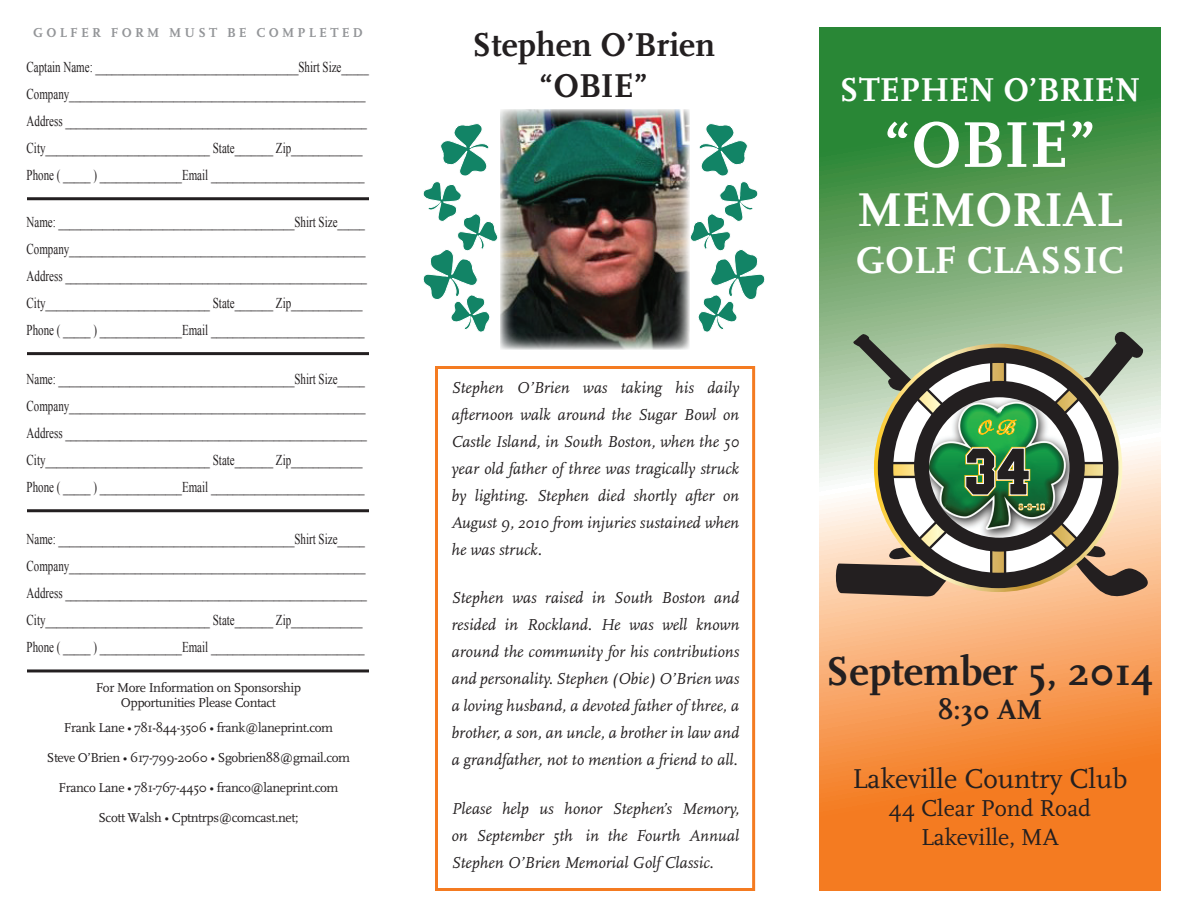
<style>
.page{position:relative;width:1188px;height:918px;background:#fff}
.page>*{position:absolute;margin:0;border:0;box-sizing:border-box;transform-origin:0 0}
.t1{font:700 67.5px "Scala";color:#fff}
.t2{font:700 49.5px "Scala";color:#fff}
.t3{font:700 42px "Scala";color:#231f20}
.t4{font:700 39px "Scala";color:#fff}
.t5{font:700 34.5px/41.4px "Scala";color:#231f20;text-align:center}
.t6{font:700 34.5px "Scala";color:#fff}
.t7{font:28.5px "Scala";color:#231f20}
.t8{font:700 28.5px "Scala";color:#231f20}
.t9{font:24px/28.8px "Scala";color:#231f20;text-align:center}
.t10{font:italic 16.5px/27px "Scala";color:#231f20;text-align:justify}
.t11{font:15px/27px "Times New Roman";color:#231f20;scale:.73 1}
.t12{font:13.5px/15px "Scala";letter-spacing:-.03em;color:#231f20;text-align:center}
.t13{font:700 13.5px "Scala";letter-spacing:.24em;color:#939598}
</style>
<div class="page">
<svg style="left:819px;top:27px;width:342px;height:864px;background:#a59750"></svg>
<div style="left:435px;top:366px;width:320px;height:525px;border:3px solid #f47b21"></div>
<img style="left:501px;top:110px;width:189px;height:239px">
<svg style="left:423px;top:123px;width:75px;height:209px"></svg>
<svg style="left:690px;top:123px;width:75px;height:209px"></svg>
<svg style="left:834px;top:329px;width:311px;height:268px;background:#c1cbb4"></svg>
<svg style="left:851px;top:333px;width:306px;height:269px;background:#cdc5ae"></svg>
<svg style="left:874px;top:344px;width:248px;height:248px;background:#bbb08d"></svg>
<svg style="left:878px;top:348px;width:240px;height:240px"></svg>
<hr style="left:27px;top:197px;width:342px;height:3px;background:#231f20">
<hr style="left:27px;top:352px;width:342px;height:3px;background:#231f20">
<hr style="left:27px;top:509px;width:342px;height:3px;background:#231f20">
<hr style="left:27px;top:669px;width:342px;height:3px;background:#231f20">
<p class="t13" style="left:33px;top:25px;width:331px">GOLF ER FORM MUST BE COMPL ETED</p>
<p class="t11" style="left:27px;top:53px;width:470px">Captain Name: _____________________________________Shirt Size_____ Company______________________________________________________ Address _______________________________________________________ City______________________________ State_______ Zip_____________ Phone ( _____ ) _______________Email ____________________________</p>
<p class="t11" style="left:27px;top:208px;width:468px">Name: ___________________________________________Shirt Size_____ Company______________________________________________________ Address _______________________________________________________ City______________________________ State_______ Zip_____________ Phone ( _____ ) _______________Email ____________________________</p>
<p class="t11" style="left:27px;top:365px;width:468px">Name: ___________________________________________Shirt Size_____ Company______________________________________________________ Address _______________________________________________________ City______________________________ State_______ Zip_____________ Phone ( _____ ) _______________Email ____________________________</p>
<p class="t11" style="left:27px;top:525px;width:468px">Name: ___________________________________________Shirt Size_____ Company______________________________________________________ Address _______________________________________________________ City______________________________ State_______ Zip_____________ Phone ( _____ ) _______________Email ____________________________</p>
<p class="t12" style="left:96px;top:680px;width:207px">For More Information on Sponsorship<br>Opportunities Please Contact</p>
<p class="t12" style="left:64px;top:721px;width:271px">Frank Lane • 781-844-3506 • frank@laneprint.com</p>
<p class="t12" style="left:47px;top:751px;width:305px">Steve O’Brien • 617-799-2060 • Sgobrien88@gmail.com</p>
<p class="t12" style="left:58px;top:781px;width:282px">Franco Lane • 781-767-4450 • franco@laneprint.com</p>
<p class="t12" style="left:98px;top:811px;width:202px">Scott Walsh • Cptntrps@comcast.net;</p>
<h3 class="t5" style="left:472px;top:24px;width:245px">STEPHEN O’BRIEN “OBIE”</h3>
<p class="t10" style="left:452px;top:374px;width:289px">Stephen O’Brien was taking his daily afternoon walk around the Sugar Bowl on Castle Island, in South Boston, when the 50 year old father of three was tragically struck by lighting. Stephen died shortly after on August 9, 2010 from injuries sustained when he was struck.</p>
<p class="t10" style="left:452px;top:584px;width:289px">Stephen was raised in South Boston and resided in Rockland. He was well known around the community for his contributions and personality. Stephen (Obie) O’Brien was a loving husband, a devoted father of three, a brother, a son, an uncle, a brother in law and a grandfather, not to mention a friend to all.</p>
<p class="t10" style="left:452px;top:796px;width:289px">Please help us honor Stephen’s Memory, on September 5th in the Fourth Annual Stephen O’Brien Memorial Golf Classic.</p>
<h3 class="t6" style="left:840px;top:70px;width:302px">STEPHEN O’BRIEN</h3>
<h1 class="t1" style="left:884px;top:107px;width:214px">“OBIE”</h1>
<h2 class="t2" style="left:857px;top:182px;width:81px">MEMO</h2>
<h2 class="t2" style="left:1012px;top:182px;width:112px">RIAL</h2>
<h3 class="t4" style="left:856px;top:238px;width:181px">GOLF CLASSIC</h3>
<h3 class="t3" style="left:826px;top:648px;width:330px">SEPTEMBER 5, 2014</h3>
<h3 class="t8" style="left:938px;top:694px;width:106px">8:30 AM</h3>
<h3 class="t7" style="left:853px;top:763px;width:276px">Lakeville Country Club</h3>
<h3 class="t9" style="left:889px;top:795px;width:204px">44 Clear Pond Road<br>Lakeville, MA</h3>
</div>
